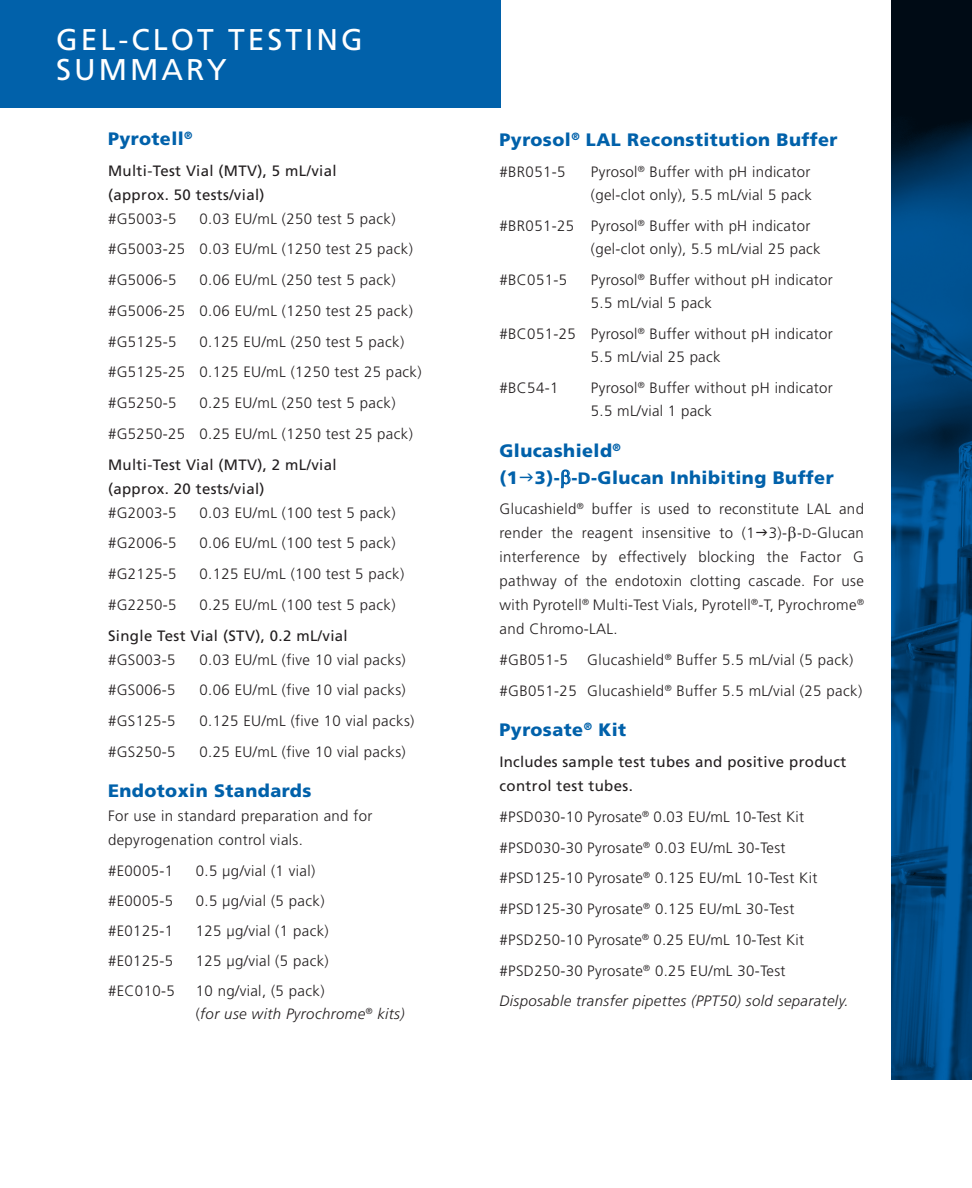
<style>
.page{position:relative;width:972px;height:1188px;background:#fff}
.page>*{position:absolute;margin:0;border:0;box-sizing:border-box;transform-origin:0 0}
.t1{font:30px/30px "Frutiger";letter-spacing:.1em;color:#fff}
.t2{font:900 18px/27px "Frutiger";letter-spacing:.025em;color:#0161aa}
.t3{font:300 15px/30.8px "Frutiger";letter-spacing:.025em;color:#231f20}
.t4{font:15px/24px "Frutiger";letter-spacing:.025em;color:#231f20}
.t5{font:italic 300 15px/23.2px "Frutiger";letter-spacing:.025em;color:#231f20}
.s1{font-style:normal}
.s2{font-size:16.5px}
.s3{font-size:13.5px}
.s4{font-style:italic}
</style>
<div class="page">
<svg style="left:891px;top:0;width:81px;height:1080px;background:#003f70"></svg>
<div style="left:0;top:0;width:501px;height:108px;background:#0161aa"></div>
<svg style="left:561px;top:470px;width:9px;height:19px"></svg>
<h1 class="t1" style="left:56px;top:25px;width:308px">GEL-CLOT TESTING<br>SUMMARY</h1>
<p class="t2" style="left:108px;top:125px;width:86px">Pyrotell<sup>®</sup></p>
<p class="t4" style="left:108px;top:158px;width:230px">Multi-Test Vial (MTV), 5 mL/vial (approx. 50 tests/vial)</p>
<p class="t3" style="left:108px;top:203px;width:70px">#G5003-5</p>
<p class="t3" style="left:108px;top:203px;width:306px;text-indent:92px">0. 03 EU/mL (250 test 5 pack) #G5003-25 0. 03 EU/mL (1250 test 25 pack) #G5006-5</p>
<p class="t3" style="left:108px;top:265px;width:306px;text-indent:92px">0. 06 EU/mL (250 test 5 pack) #G5006-25 0. 06 EU/mL (1250 test 25 pack) #G5125-5</p>
<p class="t3" style="left:108px;top:326px;width:315px;text-indent:92px">0. 125 EU/mL (250 test 5 pack) #G5125-25 0. 125 EU/mL (1250 test 25 pack) #G5250-5</p>
<p class="t3" style="left:108px;top:388px;width:306px;text-indent:92px">0. 25 EU/mL (250 test 5 pack) #G5250-25 0. 25 EU/mL (1250 test 25 pack)</p>
<p class="t4" style="left:108px;top:452px;width:230px">Multi-Test Vial (MTV), 2 mL/vial (approx. 20 tests/vial)</p>
<p class="t3" style="left:108px;top:497px;width:70px">#G2003-5</p>
<p class="t3" style="left:200px;top:497px;width:198px">0. 03 EU/mL (100 test 5 pack)</p>
<p class="t3" style="left:108px;top:528px;width:70px">#G2006-5</p>
<p class="t3" style="left:200px;top:528px;width:198px">0. 06 EU/mL (100 test 5 pack)</p>
<p class="t3" style="left:108px;top:559px;width:70px">#G2125-5</p>
<p class="t3" style="left:200px;top:559px;width:206px">0. 125 EU/mL (100 test 5 pack)</p>
<p class="t3" style="left:108px;top:590px;width:70px">#G2250-5</p>
<p class="t3" style="left:200px;top:590px;width:198px">0. 25 EU/mL (100 test 5 pack)</p>
<p class="t4" style="left:108px;top:623px;width:241px">Single Test Vial (STV), 0.2 mL/vial</p>
<p class="t3" style="left:108px;top:644px;width:69px">#GS003-5</p>
<p class="t3" style="left:200px;top:644px;width:208px">0. 03 EU/mL (five 10 vial packs)</p>
<p class="t3" style="left:108px;top:675px;width:69px">#GS006-5</p>
<p class="t3" style="left:200px;top:675px;width:208px">0. 06 EU/mL (five 10 vial packs)</p>
<p class="t3" style="left:108px;top:706px;width:69px">#GS125-5</p>
<p class="t3" style="left:200px;top:706px;width:216px">0. 125 EU/mL (five 10 vial packs)</p>
<p class="t3" style="left:108px;top:737px;width:69px">#GS250-5</p>
<p class="t3" style="left:200px;top:737px;width:208px">0. 25 EU/mL (five 10 vial packs)</p>
<p class="t2" style="left:108px;top:777px;width:205px">Endotoxin Standards</p>
<p class="t3" style="left:108px;top:805px;width:266px;line-height:24px">For use in standard preparation and for depyrogenation control vials.</p>
<p class="t3" style="left:108px;top:856px;width:67px">#E0005-1</p>
<p class="t3" style="left:196px;top:856px;width:121px">0. 5 μg/vial (1 vial)</p>
<p class="t3" style="left:108px;top:886px;width:67px">#E0005-5</p>
<p class="t3" style="left:196px;top:886px;width:130px">0. 5 μg/vial (5 pack)</p>
<p class="t3" style="left:108px;top:916px;width:67px">#E0125-1</p>
<p class="t3" style="left:196px;top:916px;width:135px">125 μg/vial (1 pack)</p>
<p class="t3" style="left:108px;top:946px;width:67px">#E0125-5</p>
<p class="t3" style="left:196px;top:946px;width:135px">125 μg/vial (5 pack)</p>
<p class="t3" style="left:108px;top:976px;width:68px">#EC010-5</p>
<p class="t5" style="left:196px;top:980px;width:210px"><span class="s1">10 ng/vial, (5 pack)<br>(</span>for use with Pyrochrome<sup>®</sup> kits)</p>
<p class="t2" style="left:500px;top:126px;width:340px">Pyrosol<sup>®</sup> LAL Reconstitution Buffer</p>
<p class="t3" style="left:500px;top:156px;width:67px">#BR051-5</p>
<p class="t3" style="left:591px;top:160px;width:223px;line-height:23.2px">Pyrosol<sup>®</sup> Buffer with pH indicator (gel-clot only), 5. 5 mL/vial 5 pack</p>
<p class="t3" style="left:591px;top:214px;width:231px;line-height:23.2px;text-indent:-92px">#BR051-25 Pyrosol<sup>®</sup> Buffer with pH indicator (gel-clot only), 5. 5 mL/vial 25 pack</p>
<p class="t3" style="left:499px;top:264px;width:69px">#BC051-5</p>
<p class="t3" style="left:591px;top:264px;width:243px">Pyrosol<sup>®</sup> Buffer without pH indicator</p>
<p class="t3" style="left:499px;top:288px;width:335px;text-indent:92px">5. 5 mL/vial 5 pack<br>#BC051-25 Pyrosol<sup>®</sup> Buffer without pH indicator</p>
<p class="t3" style="left:591px;top:342px;width:131px">5. 5 mL/vial 25 pack</p>
<p class="t3" style="left:499px;top:372px;width:60px">#BC54-1</p>
<p class="t3" style="left:591px;top:372px;width:243px">Pyrosol<sup>®</sup> Buffer without pH indicator</p>
<p class="t3" style="left:591px;top:396px;width:122px">5. 5 mL/vial 1 pack</p>
<p class="t2" style="left:500px;top:436px;width:336px">Glucashield<sup>®<br></sup>(1 3)- -<span class="s2">D</span>-Glucan Inhibiting Buffer</p>
<p class="t3" style="left:499px;top:497px;width:366px;line-height:24px;text-align:justify">Glucashield<sup>®</sup> buffer is used to reconstitute LAL and render the reagent insensitive to (1 3)- -<span class="s3">D</span>-Glucan interference by effectively blocking the Factor G pathway of the endotoxin clotting cascade. For use with Pyrotell<sup>®</sup> Multi-Test Vials, Pyrotell<sup>®</sup>-T, Pyrochrome<sup>® </sup>and Chromo-LAL.</p>
<p class="t3" style="left:500px;top:645px;width:70px">#GB051-5</p>
<p class="t3" style="left:499px;top:645px;width:364px;text-indent:88px">Glucashield<sup>®</sup> Buffer 5. 5 mL/vial (5 pack) #GB051-25 Glucashield<sup>®</sup> Buffer 5. 5 mL/vial (25 pack)</p>
<p class="t2" style="left:500px;top:716px;width:128px">Pyrosate<sup>®</sup> Kit</p>
<p class="t4" style="left:500px;top:750px;width:348px">Includes sample test tubes and positive product control test tubes.</p>
<p class="t3" style="left:499px;top:801px;width:351px">#PSD030-10 Pyrosate<sup>®</sup> 0. 03 EU/mL 10-Test Kit #PSD030-30 Pyrosate<sup>®</sup> 0. 03 EU/mL 30-Test #PSD125-10 Pyrosate<sup>®</sup> 0. 125 EU/mL 10-Test Kit #PSD125-30 Pyrosate<sup>®</sup> 0. 125 EU/mL 30-Test #PSD250-10 Pyrosate<sup>®</sup> 0. 25 EU/mL 10-Test Kit #PSD250-30 Pyrosate<sup>®</sup> 0. 25 EU/mL 30-Test <span class="s4">Disposable transfer pipettes (PPT50) sold separately.</span></p>
</div>
